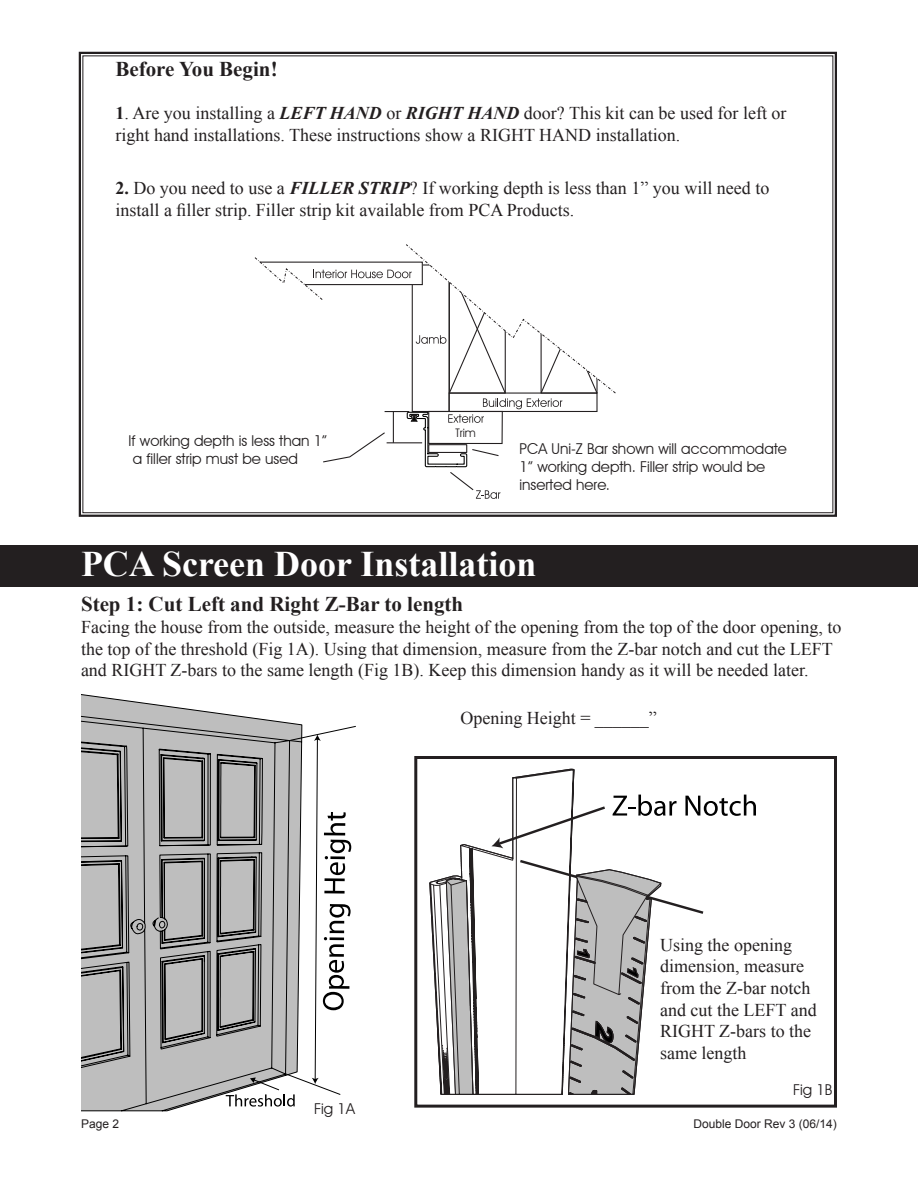
<style>
.page{position:relative;width:918px;height:1188px;background:#fff}
.page>*{position:absolute;margin:0;border:0;box-sizing:border-box;transform-origin:0 0}
.t1{font:700 36px "Times New Roman";color:#fff}
.t2{font:700 21px "Times New Roman";color:#231f20}
.t3{font:18px/21.6px "Times New Roman";color:#231f20}
.t4{font:15px/18px "Avant Garde IT Cby BT";color:#231f20}
.t5{font:12px "Arial";color:#231f20}
.t6{font:11.85px "Avant Garde IT Cby BT";color:#231f20}
.s1{font-weight:700}
.s2{font-weight:700;font-style:italic}
</style>
<div class="page">
<svg style="left:81px;top:694px;width:221px;height:417px;background:#a8a8a8"></svg>
<svg style="left:226px;top:725px;width:130px;height:382px"></svg>
<svg style="left:78px;top:51px;width:759px;height:466px"></svg>
<div style="left:0;top:545px;width:918px;height:42px;background:#231f20"></div>
<svg style="left:250px;top:244px;width:366px;height:255px"></svg>
<div style="left:428px;top:444px;width:39px;height:9px;border:1px solid #231f20"></div>
<svg style="left:652px;top:879px;width:52px;height:35px"></svg>
<svg style="left:429px;top:777px;width:223px;height:318px"></svg>
<svg style="left:685px;top:795px;width:71px;height:21px"></svg>
<svg style="left:491px;top:795px;width:186px;height:53px"></svg>
<div style="left:414px;top:756px;width:423px;height:352px;border:3px solid #231f20"></div>
<p class="t2" style="left:116px;top:54px;width:164px">Before You Begin!</p>
<p class="t3" style="left:116px;top:102px;width:673px"><span class="s1">1</span>. Are you installing a <span class="s2">LEFT HAND</span> or <span class="s2">RIGHT HAND</span> door? This kit can be used for left or right hand installations. These instructions show a RIGHT HAND installation.</p>
<p class="t3" style="left:116px;top:177px;width:655px"><span class="s1">2.</span> Do you need to use a <span class="s2">FILLER STRIP</span>? If working depth is less than 1” you will need to install a filler strip. Filler strip kit available from PCA Products.</p>
<p class="t4" style="left:129px;top:432px;width:200px">If working depth is less than 1”</p>
<p class="t4" style="left:133px;top:450px;width:167px">a filler strip must be used</p>
<p class="t6" style="left:456px;top:426px;width:22px">Trim</p>
<p class="t4" style="left:520px;top:440px;width:269px">PCA Uni-Z Bar shown will accommodate<br>1” working depth. Filler strip would be inserted here.</p>
<p class="t1" style="left:81px;top:539px;width:457px">PCA Screen Door Installation</p>
<p class="t2" style="left:81px;top:590px;width:384px">Step 1: Cut Left and Right Z-Bar to length</p>
<p class="t3" style="left:81px;top:616px;width:762px">Facing the house from the outside, measure the height of the opening from the top of the door opening, to the top of the threshold (Fig 1A). Using that dimension, measure from the Z-bar notch and cut the LEFT and RIGHT Z-bars to the same length (Fig 1B). Keep this dimension handy as it will be needed later.</p>
<p class="t3" style="left:460px;top:707px;width:198px">Opening Height = ______”</p>
<p class="t3" style="left:660px;top:934px;width:158px">Using the opening dimension, measure from the Z-bar notch and cut the LEFT and<br>RIGHT Z-bars to the same length</p>
<p class="t4" style="left:314px;top:1100px;width:42px">Fig 1A</p>
<p class="t4" style="left:793px;top:1081px;width:41px">Fig 1B</p>
<p class="t5" style="left:81px;top:1116px;width:40px">Page 2</p>
<p class="t5" style="left:694px;top:1116px;width:145px">Double Door Rev 3 (06/14)</p>
</div>
